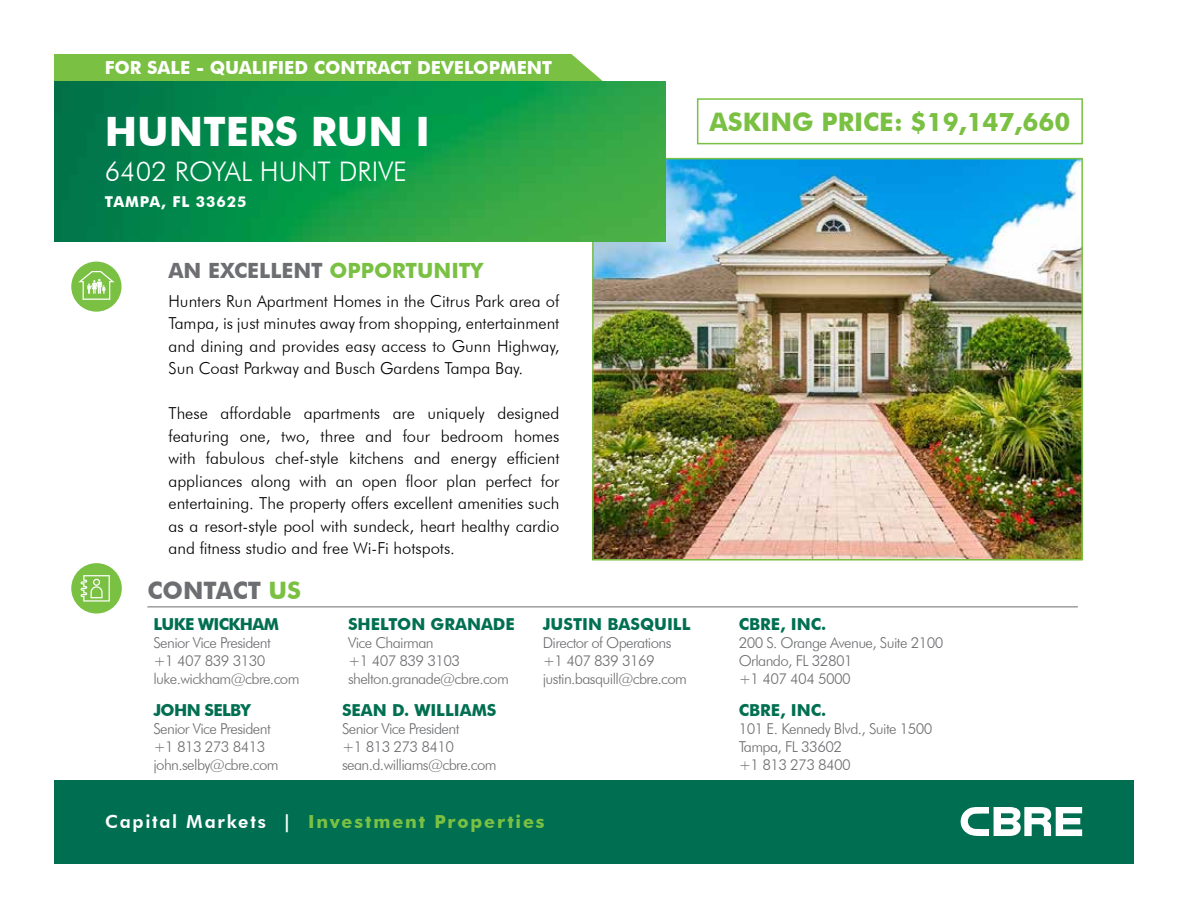
<style>
.page{position:relative;width:1188px;height:918px;background:#fff}
.page>*{position:absolute;margin:0;border:0;box-sizing:border-box;transform-origin:0 0}
.t1{font:700 40.5px "Futura BT";color:#fff}
.t2{font:300 27px "Futura BT";color:#fff}
.t3{font:700 25.5px "Futura BT";color:#7ac143}
.t4{font:700 24px "Futura BT";color:#6d6e71}
.t5{font:700 21px "Futura BT";color:#6d6e71}
.t6{font:700 18px "Futura BT";color:#fff}
.t7{font:700 18px "Futura BT";letter-spacing:.105em;color:#7ac143}
.t8{font:300 16.5px/22.5px "Futura BT";color:#000;text-align:justify}
.t9{font:700 16.5px "Futura BT";color:#006f51}
.t10{font:700 16.5px "Futura BT";letter-spacing:-.04em;color:#006f51}
.t11{font:300 15px/18px "Futura BT";letter-spacing:-.04em;color:#6d6e71}
.t12{font:700 15px "Futura BT";letter-spacing:.06em;color:#fff}
.s1{color:#7ac143}
.s2{font-weight:800;color:#fff}
</style>
<div class="page">
<img style="left:595px;top:161px;width:485px;height:397px">
<div style="left:592px;top:158px;width:491px;height:403px;border:2px solid #7ac143"></div>
<img style="left:54px;top:81px;width:611px;height:160px">
<div style="left:54px;top:54px;width:549px;height:27px;background:#7ac143"></div>
<div style="left:54px;top:780px;width:1080px;height:84px;background:#006f51"></div>
<svg style="left:961px;top:807px;width:121px;height:29px"></svg>
<div style="left:697px;top:98px;width:386px;height:46px;border:2px solid #7ac143"></div>
<div style="left:71px;top:262px;width:51px;height:50px;background:#7ac143;border-radius:50%"></div>
<svg style="left:78px;top:271px;width:37px;height:29px"></svg>
<div style="left:71px;top:563px;width:51px;height:51px;background:#7ac143;border-radius:50%"></div>
<svg style="left:81px;top:575px;width:29px;height:27px"></svg>
<hr style="left:147px;top:607px;width:931px;height:1px;background:#6d6e71">
<p class="t6" style="left:105px;top:57px;width:449px">FOR SALE - QUALIFIED CONTRACT DEVELOPMENT</p>
<h1 class="t1" style="left:105px;top:107px;width:327px">HUNTERS RUN I</h1>
<h2 class="t2" style="left:105px;top:155px;width:304px">6402 ROYAL HUNT DRIVE</h2>
<p class="t12" style="left:105px;top:192px;width:143px">TAMPA, FL 33625</p>
<h3 class="t3" style="left:710px;top:106px;width:362px">ASKING PRICE: $19,147,660</h3>
<p class="t5" style="left:168px;top:257px;width:316px">AN EXCELLENT <span class="s1">OPPORTUNITY</span></p>
<p class="t8" style="left:168px;top:290px;width:392px">Hunters Run Apartment Homes in the Citrus Park area of Tampa, is just minutes away from shopping, entertainment and dining and provides easy access to Gunn Highway, Sun Coast Parkway and Busch Gardens Tampa Bay.</p>
<p class="t8" style="left:168px;top:402px;width:392px">These affordable apartments are uniquely designed featuring one, two, three and four bedroom homes with fabulous chef-style kitchens and energy efficient appliances along with an open floor plan perfect for entertaining. The property offers excellent amenities such as a resort-style pool with sundeck, heart healthy cardio and fitness studio and free Wi-Fi hotspots.</p>
<h3 class="t4" style="left:147px;top:576px;width:155px">CONTACT <span class="s1">US</span></h3>
<p class="t10" style="left:153px;top:614px;width:127px">LUKE WICKHAM</p>
<p class="t11" style="left:153px;top:633px;width:148px">Senior Vice President<br>+1 407 839 3130 luke.wickham@cbre.com</p>
<p class="t10" style="left:153px;top:700px;width:99px">JOHN SELBY</p>
<p class="t11" style="left:153px;top:720px;width:127px">Senior Vice President +1 813 273 8413 john.selby@cbre.com</p>
<p class="t9" style="left:348px;top:614px;width:168px">SHELTON GRANADE</p>
<p class="t11" style="left:348px;top:633px;width:162px">Vice Chairman<br>+1 407 839 3103 shelton.granade@cbre.com</p>
<p class="t9" style="left:342px;top:700px;width:156px">SEAN D. WILLIAMS</p>
<p class="t11" style="left:342px;top:720px;width:156px">Senior Vice President<br>+1 813 273 8410 sean.d.williams@cbre.com</p>
<p class="t9" style="left:543px;top:614px;width:149px">JUSTIN BASQUILL</p>
<p class="t11" style="left:543px;top:633px;width:146px">Director of Operations +1 407 839 3169 justin.basquill@cbre.com</p>
<p class="t7" style="left:105px;top:810px;width:441px"><span class="s2">Capital Markets |</span> Investment Properties</p>
<p class="t9" style="left:739px;top:614px;width:89px">CBRE, INC.</p>
<p class="t11" style="left:739px;top:633px;width:206px">200 S. Orange Avenue, Suite 2100<br>Orlando, FL 32801<br>+1 407 404 5000</p>
<p class="t9" style="left:739px;top:700px;width:89px">CBRE, INC.</p>
<p class="t11" style="left:739px;top:720px;width:195px">101 E. Kennedy Blvd., Suite 1500<br>Tampa, FL 33602<br>+1 813 273 8400</p>
</div>
